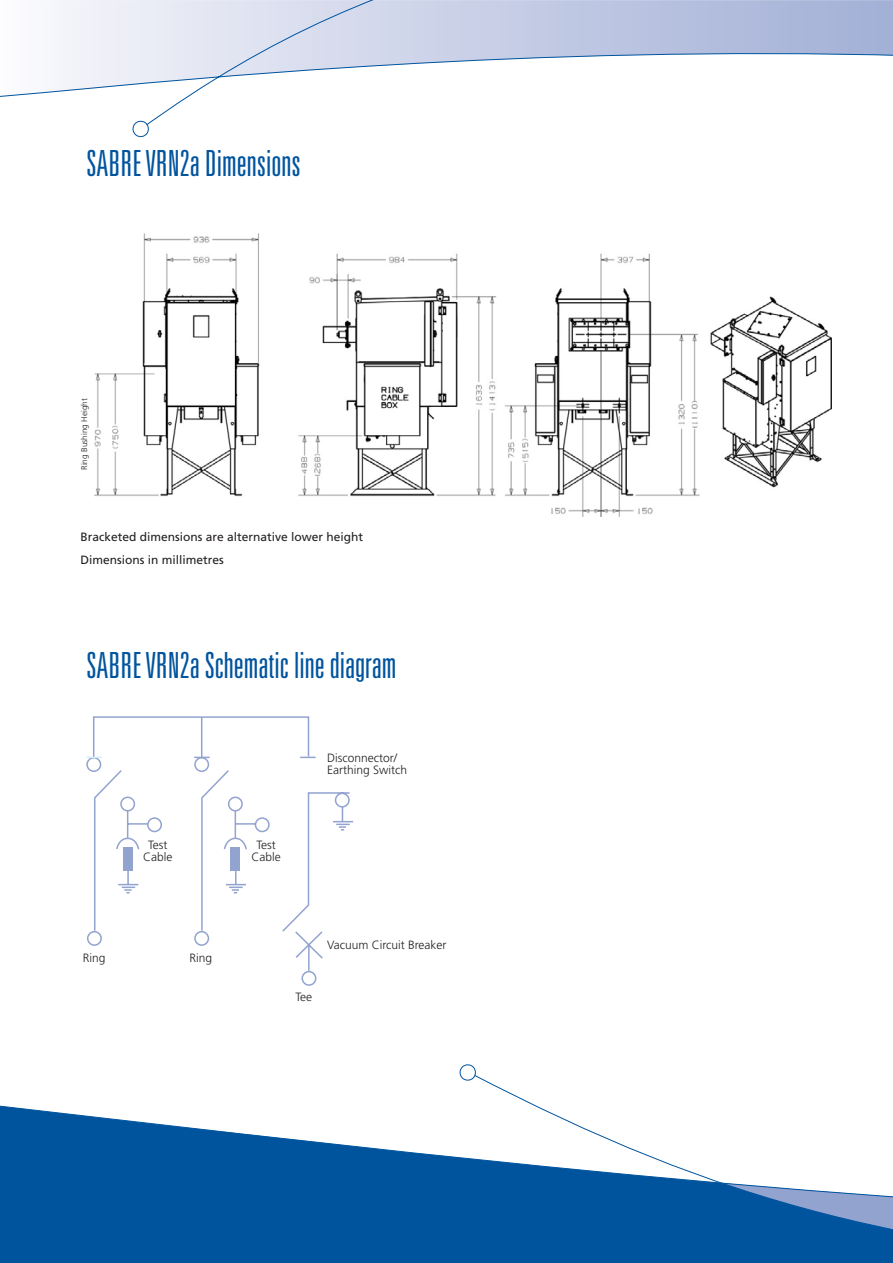
<style>
.page{position:relative;width:893px;height:1263px;background:#fff}
.page>*{position:absolute;margin:0;border:0;box-sizing:border-box;transform-origin:0 0}
.t1{font:300 ultra-condensed 36px "Univers";color:#00549e}
.t2{font:300 12px/12px "Frutiger";color:#231f20;text-align:center}
.t3{font:12px/22.5px "Frutiger";color:#231f20}
.t4{font:300 8.25px "Frutiger";color:#231f20}
</style>
<div class="page">
<svg style="left:93px;top:716px;width:217px;height:40px"></svg>
<svg style="left:86px;top:756px;width:268px;height:211px"></svg>
<img style="left:94px;top:233px;width:737px;height:284px">
<svg style="left:0;top:0;width:893px;height:123px"></svg>
<svg style="left:131px;top:120px;width:19px;height:18px"></svg>
<svg style="left:0;top:967px;width:893px;height:296px"></svg>
<h1 class="t1" style="left:87px;top:150px;width:216px">SABRE VRN2a Dimensions</h1>
<p class="t4" style="left:81px;top:470px;width:73px;rotate:-90deg">Ring Bushing Height</p>
<p class="t3" style="left:80px;top:527px;width:284px">Bracketed dimensions are alternative lower height<br>Dimensions in millimetres</p>
<h1 class="t1" style="left:87px;top:651px;width:311px">SABRE VRN2a Schematic line diagram</h1>
<p class="t2" style="left:143px;top:839px;width:31px">Test<br>Cable</p>
<p class="t2" style="left:83px;top:952px;width:24px">Ring</p>
<p class="t2" style="left:189px;top:952px;width:24px">Ring</p>
<p class="t2" style="left:251px;top:839px;width:31px">Test<br>Cable</p>
<p class="t2" style="left:327px;top:752px;width:82px;text-align:left">Disconnector/<br>Earthing Switch</p>
<p class="t2" style="left:327px;top:940px;width:121px">Vacuum Circuit Breaker</p>
<p class="t2" style="left:296px;top:992px;width:18px">Tee</p>
</div>
